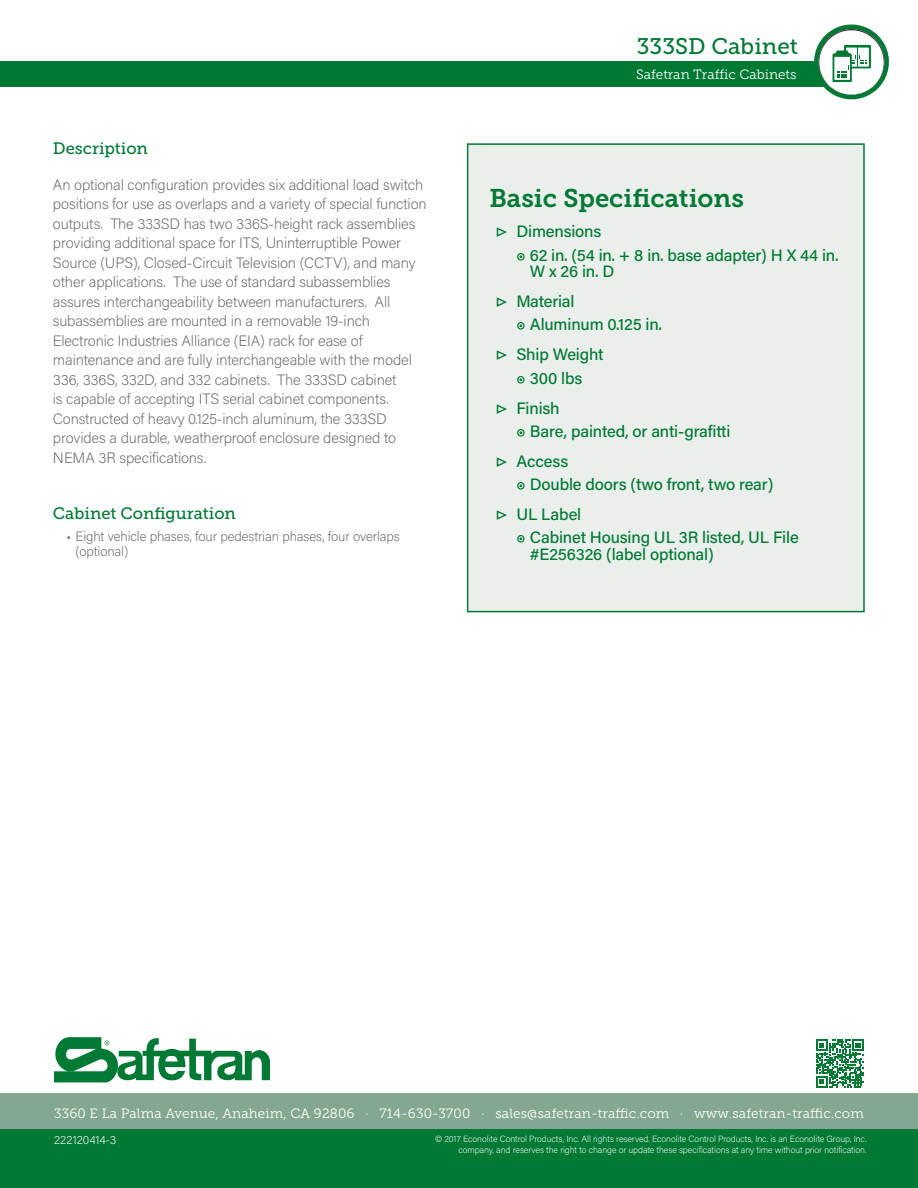
<style>
.page{position:relative;width:918px;height:1188px;background:#fff}
.page>*{position:absolute;margin:0;border:0;box-sizing:border-box;transform-origin:0 0}
.t1{font:25.5px "Museo Slab 700";color:#007934}
.t2{font:22.5px "Museo Slab 500";color:#007934}
.t3{font:500 16.5px/30px "Acumin Pro";letter-spacing:-.01em;color:#007934}
.t4{font:16.5px "Museo Slab 500";color:#007934}
.t5{font:200 15px/19.5px "Acumin Pro";letter-spacing:-.01em;color:#646569}
.t6{font:13.5px "Museo Slab 300";letter-spacing:.01em;color:#fff}
.t7{font:200 13.5px/15px "Acumin Pro";letter-spacing:-.01em;color:#646569}
.t8{font:200 12px "Acumin Pro";color:#fff}
.t9{font:200 9px/10.8px "Acumin Pro";letter-spacing:-.01em;color:#fff;text-align:right}
.s1{font-weight:600}
</style>
<div class="page">
<div style="left:0;top:1094px;width:918px;height:94px;background:#007934"></div>
<div style="left:0;top:1094px;width:918px;height:35px;background:#83a88f"></div>
<svg style="left:816px;top:1040px;width:48px;height:47px"></svg>
<div style="left:0;top:62px;width:864px;height:25px;background:#007934"></div>
<svg style="left:54px;top:1037px;width:216px;height:45px"></svg>
<svg style="left:814px;top:25px;width:75px;height:74px"></svg>
<div style="left:468px;top:144px;width:396px;height:468px;background:#ebefec"></div>
<div style="left:467px;top:143px;width:398px;height:469px;border:2px solid #007934"></div>
<h2 class="t2" style="left:637px;top:33px;width:163px">333SD Cabinet</h2>
<p class="t4" style="left:53px;top:139px;width:97px">Description</p>
<p class="t5" style="left:53px;top:174px;width:375px">An optional configuration provides six additional load switch positions for use as overlaps and a variety of special function outputs. The 333SD has two 336S-height rack assemblies providing additional space for ITS, Uninterruptible Power Source (UPS), Closed-Circuit Television (CCTV), and many other applications. The use of standard subassemblies assures interchangeability between manufacturers. All subassemblies are mounted in a removable 19-inch Electronic Industries Alliance (EIA) rack for ease of maintenance and are fully interchangeable with the model 336, 336S, 332D, and 332 cabinets. The 333SD cabinet<br>is capable of accepting ITS serial cabinet components.<br>Constructed of heavy 0.125-inch aluminum, the 333SD provides a durable, weatherproof enclosure designed to NEMA 3R specifications.</p>
<p class="t4" style="left:53px;top:504px;width:184px">Cabinet Configuration</p>
<p class="t7" style="left:75px;top:529px;width:326px;text-indent:-9px">• Eight vehicle phases, four pedestrian phases, four overlaps (optional)</p>
<p class="t6" style="left:636px;top:67px;width:162px">Safetran Traffic Cabinets</p>
<h1 class="t1" style="left:489px;top:184px;width:256px">Basic Specifications</h1>
<p class="t3" style="left:516px;top:219px;width:324px;line-height:23.2px;text-indent:-20px"><span class="s1">▷</span> Dimensions<br><span class="s1">◉</span> 62 in. (54 in. + 8 in. base adapter) H X 44 in.</p>
<p class="t3" style="left:496px;top:256px;width:120px;text-indent:34px">W x 26 in. D <span class="s1">▷</span> Material</p>
<p class="t3" style="left:496px;top:309px;width:167px;text-indent:20px"><span class="s1">◉</span> Aluminum 0.125 in. <span class="s1">▷</span> Ship Weight</p>
<p class="t3" style="left:496px;top:362px;width:88px;text-indent:20px"><span class="s1">◉</span> 300 lbs <span class="s1">▷</span> Finish</p>
<p class="t3" style="left:496px;top:416px;width:236px;text-indent:20px"><span class="s1">◉</span> Bare, painted, or anti-grafitti <span class="s1">▷</span> Access</p>
<p class="t3" style="left:496px;top:469px;width:279px;text-indent:20px"><span class="s1">◉</span> Double doors (two front, two rear) <span class="s1">▷</span> UL Label</p>
<p class="t3" style="left:530px;top:529px;width:270px;line-height:16.5px;text-indent:-13px"><span class="s1">◉</span> Cabinet Housing UL 3R listed, UL File #E256326 (label optional)</p>
<p class="t6" style="left:54px;top:1106px;width:811px">3360 E La Palma Avenue, Anaheim, CA 92806 ∙ 714-630-3700 ∙ sales@safetran-traffic.com ∙ www.safetran-traffic.com</p>
<p class="t9" style="left:435px;top:1133px;width:433px">© 2017 Econolite Control Products, Inc. All rights reserved. Econolite Control Products, Inc. is an Econolite Group, Inc. company, and reserves the right to change or update these specifications at any time without prior notification.</p>
<p class="t8" style="left:54px;top:1132px;width:64px">222120414-3</p>
</div>
